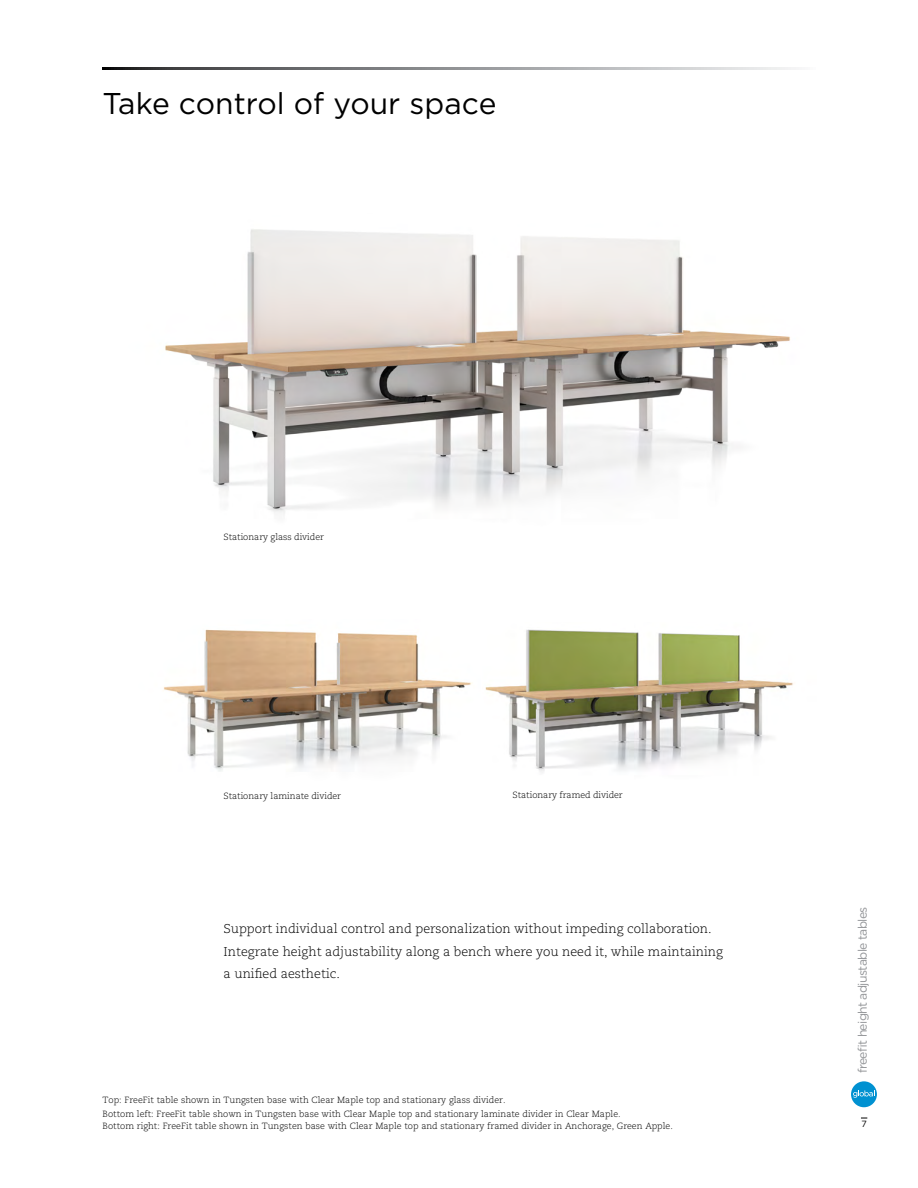
<style>
.page{position:relative;width:918px;height:1188px;background:#fff}
.page>*{position:absolute;margin:0;border:0;box-sizing:border-box;transform-origin:0 0}
.t1{font:30px "Gotham";color:#000}
.t2{font:300 12.75px/22.5px "Caecilia LT Std";color:#000}
.t3{font:12.3px "Gotham";letter-spacing:-.05em;color:#939598}
.t4{font:300 9px/13.6px "Caecilia LT Std";color:#000}
.t5{font:9px "Gotham";color:#000}
</style>
<div class="page">
<img style="left:164px;top:629px;width:308px;height:143px">
<img style="left:485px;top:629px;width:308px;height:144px">
<img style="left:165px;top:229px;width:625px;height:285px">
<div style="left:851px;top:1081px;width:26px;height:26px;background:#0091d1;border-radius:50%"></div>
<svg style="left:853px;top:1090px;width:22px;height:8px"></svg>
<svg style="left:103px;top:68px;width:693px;height:1px"></svg>
<h1 class="t1" style="left:103px;top:84px;width:395px">Take control of your space</h1>
<p class="t4" style="left:224px;top:530px;width:102px">Stationary glass divider</p>
<p class="t4" style="left:224px;top:789px;width:119px">Stationary laminate divider</p>
<p class="t4" style="left:513px;top:788px;width:112px">Stationary framed divider</p>
<h2 class="t2" style="left:224px;top:918px;width:501px">Support individual control and personalization without impeding collaboration.<br>Integrate height adjustability along a bench where you need it, while maintaining a unified aesthetic.</h2>
<p class="t4" style="left:103px;top:1093px;width:520px">Top: FreeFit table shown in Tungsten base with Clear Maple top and stationary glass divider.<br>Bottom left: FreeFit table shown in Tungsten base with Clear Maple top and stationary laminate divider in Clear Maple.</p>
<p class="t4" style="left:103px;top:1119px;width:572px">Bottom right: FreeFit table shown in Tungsten base with Clear Maple top and stationary framed divider in Anchorage, Green Apple.</p>
<h3 class="t3" style="left:854px;top:1073px;width:168px;rotate:-90deg">freefit height adjustable tables</h3>
<p class="t5" style="left:861px;top:1119px;width:7px">7</p>
</div>
